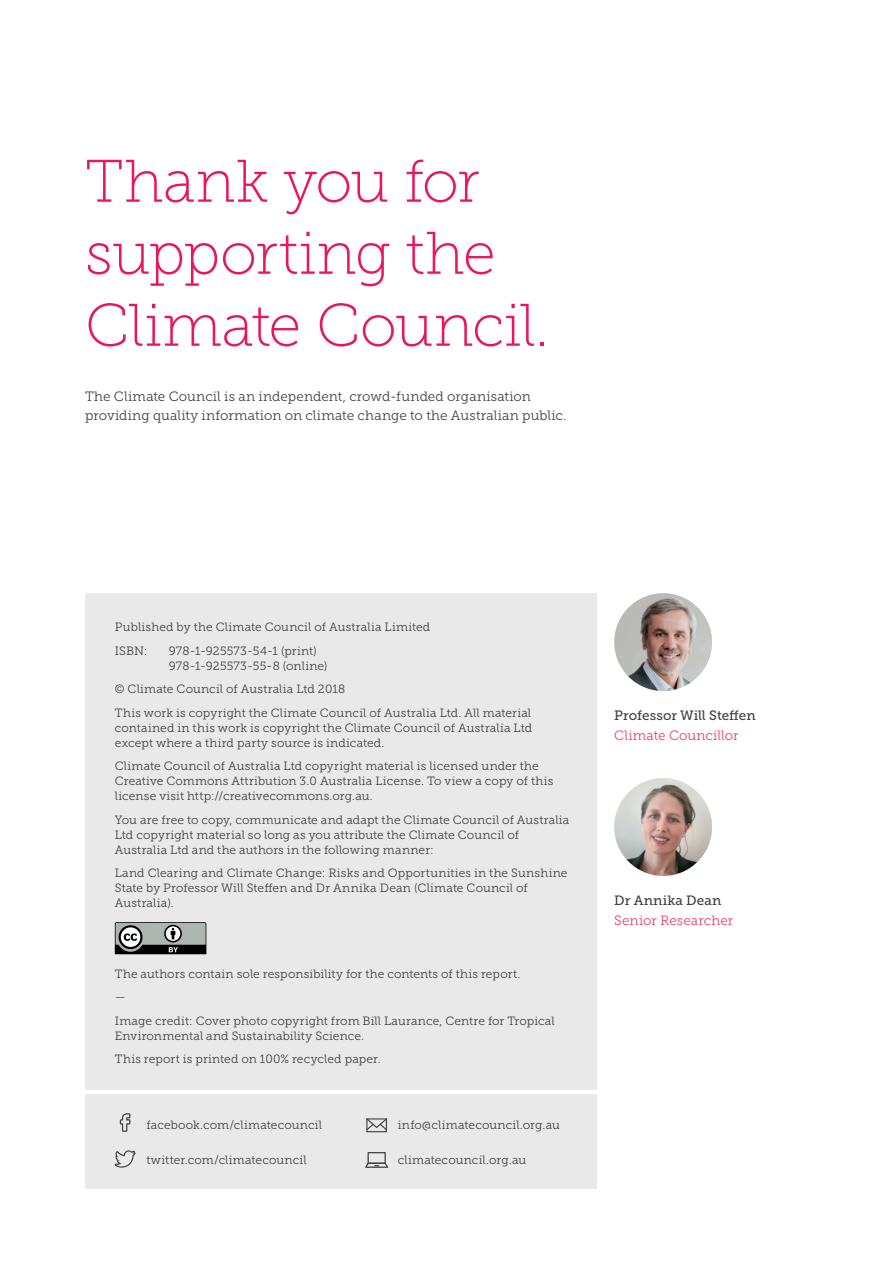
<style>
.page{position:relative;width:893px;height:1263px;background:#fff}
.page>*{position:absolute;margin:0;border:0;box-sizing:border-box;transform-origin:0 0}
.t1{font:60px/72px "Museo Slab 100";letter-spacing:-.015em;color:#ea1460}
.t2{font:13.5px/19.5px "Museo Slab 300";letter-spacing:.005em;color:#414042}
.t3{font:13.5px "Museo Slab 300";letter-spacing:.005em;color:#ec3f6b}
.t4{font:13.5px "Museo Slab 500";letter-spacing:.005em;color:#414042}
.t5{font:12px/15px "Museo Slab 300";letter-spacing:.01em;color:#414042}
</style>
<div class="page">
<div style="left:85px;top:593px;width:511px;height:596px;background:#e9e9ea"></div>
<svg style="left:115px;top:1150px;width:20px;height:18px"></svg>
<svg style="left:120px;top:1113px;width:10px;height:19px"></svg>
<svg style="left:366px;top:1118px;width:21px;height:14px"></svg>
<svg style="left:365px;top:1152px;width:23px;height:16px"></svg>
<hr style="left:53px;top:1090px;width:580px;height:4px;background:#fff">
<svg style="left:115px;top:922px;width:91px;height:32px;background:#767a77"></svg>
<img style="left:614px;top:593px;width:98px;height:98px;border-radius:49px">
<img style="left:614px;top:778px;width:98px;height:98px;border-radius:49px">
<h1 class="t1" style="left:85px;top:146px;width:466px">Thank you for supporting the<br>Climate Council.</h1>
<p class="t2" style="left:85px;top:386px;width:483px">The Climate Council is an independent, crowd-funded organisation providing quality information on climate change to the Australian public.</p>
<p class="t5" style="left:115px;top:615px;width:317px;line-height:23.5px">Published by the Climate Council of Australia Limited<br>ISBN:</p>
<p class="t5" style="left:169px;top:643px;width:160px">978-1-925573-54-1 (print)<br>978-1-925573-55-8 (online)</p>
<p class="t5" style="left:115px;top:677px;width:418px;line-height:23.5px">© Climate Council of Australia Ltd 2018<br>This work is copyright the Climate Council of Australia Ltd. All material</p>
<p class="t5" style="left:115px;top:720px;width:419px">contained in this work is copyright the Climate Council of Australia Ltd except where a third party source is indicated.</p>
<p class="t5" style="left:115px;top:759px;width:440px">Climate Council of Australia Ltd copyright material is licensed under the<br>Creative Commons Attribution 3.0 Australia License. To view a copy of this license visit http://creativecommons.org.au.</p>
<p class="t5" style="left:115px;top:812px;width:456px">You are free to copy, communicate and adapt the Climate Council of Australia<br>Ltd copyright material so long as you attribute the Climate Council of<br>Australia Ltd and the authors in the following manner:</p>
<p class="t5" style="left:115px;top:866px;width:454px">Land Clearing and Climate Change: Risks and Opportunities in the Sunshine<br>State by Professor Will Steffen and Dr Annika Dean (Climate Council of<br>Australia).</p>
<p class="t5" style="left:115px;top:962px;width:441px;line-height:23.5px">The authors contain sole responsibility for the contents of this report.<br>—<br>Image credit: Cover photo copyright from Bill Laurance, Centre for Tropical</p>
<p class="t5" style="left:115px;top:1024px;width:267px;line-height:23.5px">Environmental and Sustainability Science.<br>This report is printed on 100% recycled paper.</p>
<p class="t5" style="left:146px;top:1117px;width:177px">facebook.com/climatecouncil</p>
<p class="t5" style="left:398px;top:1117px;width:164px">info@climatecouncil.org.au</p>
<p class="t5" style="left:398px;top:1153px;width:130px">climatecouncil.org.au</p>
<p class="t5" style="left:146px;top:1153px;width:162px">twitter.com/climatecouncil</p>
<p class="t4" style="left:614px;top:708px;width:143px">Professor Will Steffen</p>
<p class="t3" style="left:614px;top:728px;width:126px">Climate Councillor</p>
<p class="t4" style="left:614px;top:893px;width:109px">Dr Annika Dean</p>
<p class="t3" style="left:614px;top:913px;width:121px">Senior Researcher</p>
</div>
